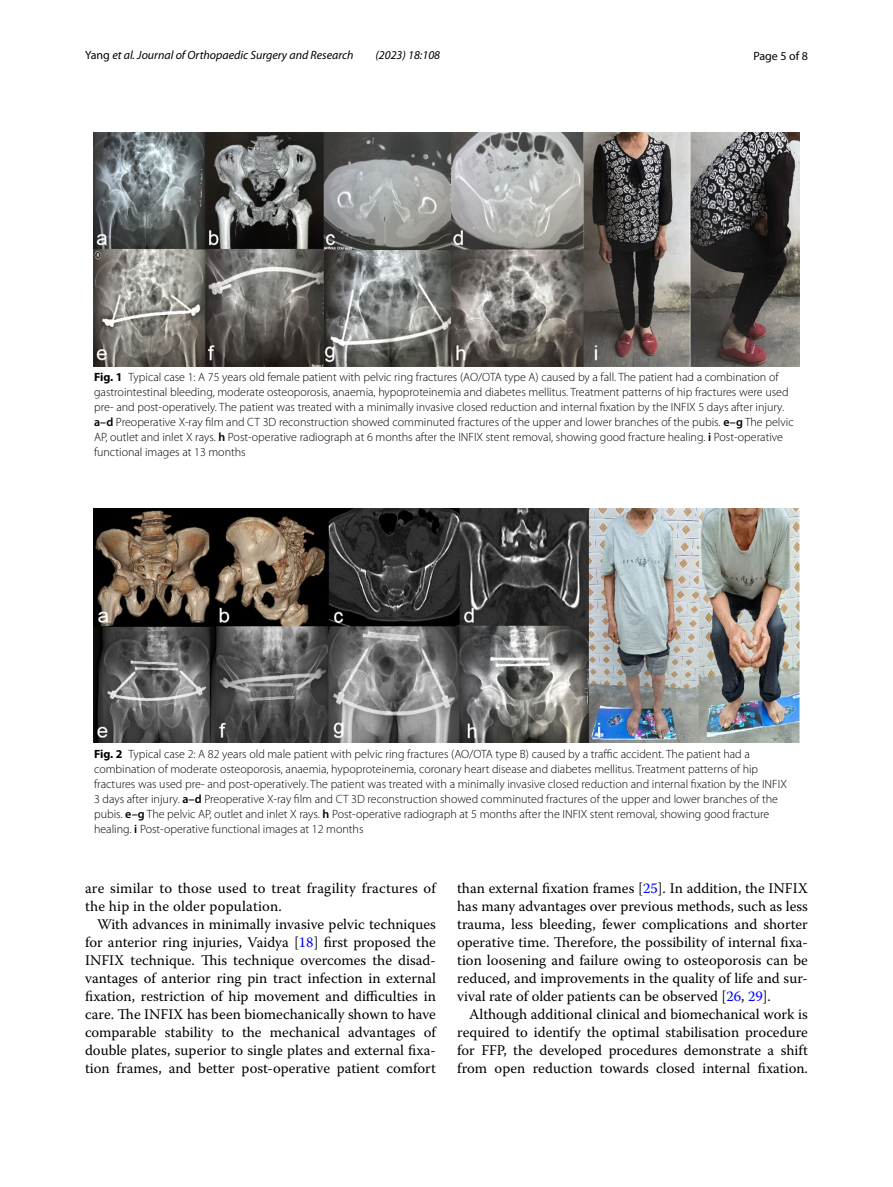
<style>
.page{position:relative;width:893px;height:1187px;background:#fff}
.page>*{position:absolute;margin:0;border:0;box-sizing:border-box;transform-origin:0 0}
.t1{font:14.7px/18px "Warnock Pro";color:#000;text-align:justify}
.t2{font:300 12px/15px "Myriad Pro";color:#000}
.t3{font:italic 12px "Myriad Pro";color:#000}
.t4{font:12px "Myriad Pro";color:#000}
.s1{font-style:normal}
.s2{font-weight:700}
.s3{font-weight:600}
.s4{color:#00f}
</style>
<div class="page">
<img style="left:93px;top:133px;width:706px;height:233px">
<img style="left:93px;top:508px;width:706px;height:234px">
<p class="t3" style="left:85px;top:48px;width:270px"><span class="s1">Yang</span> et al. Journal of Orthopaedic Surgery and Research</p>
<p class="t3" style="left:375px;top:48px;width:66px">(2023) 18:108</p>
<p class="t4" style="left:753px;top:48px;width:56px">Page 5 of 8</p>
<p class="t2" style="left:94px;top:370px;width:701px"><span class="s2">Fig. 1</span> Typical case 1: A 75 years old female patient with pelvic ring fractures (AO/OTA type A) caused by a fall. The patient had a combination of gastrointestinal bleeding, moderate osteoporosis, anaemia, hypoproteinemia and diabetes mellitus. Treatment patterns of hip fractures were used pre- and post-operatively. The patient was treated with a minimally invasive closed reduction and internal fixation by the INFIX 5 days after injury. <span class="s3">a–d</span> Preoperative X-ray film and CT 3D reconstruction showed comminuted fractures of the upper and lower branches of the pubis. <span class="s3">e–g</span> The pelvic AP, outlet and inlet X rays. <span class="s3">h</span> Post-operative radiograph at 6 months after the INFIX stent removal, showing good fracture healing. <span class="s3">i</span> Post-operative functional images at 13 months</p>
<p class="t2" style="left:94px;top:746px;width:694px"><span class="s2">Fig. 2</span> Typical case 2: A 82 years old male patient with pelvic ring fractures (AO/OTA type B) caused by a traffic accident. The patient had a combination of moderate osteoporosis, anaemia, hypoproteinemia, coronary heart disease and diabetes mellitus. Treatment patterns of hip fractures was used pre- and post-operatively. The patient was treated with a minimally invasive closed reduction and internal fixation by the INFIX 3 days after injury. <span class="s3">a–d</span> Preoperative X-ray film and CT 3D reconstruction showed comminuted fractures of the upper and lower branches of the pubis. <span class="s3">e–g</span> The pelvic AP, outlet and inlet X rays. <span class="s3">h</span> Post-operative radiograph at 5 months after the INFIX stent removal, showing good fracture healing. <span class="s3">i</span> Post-operative functional images at 12 months</p>
<p class="t1" style="left:85px;top:879px;width:352px">are similar to those used to treat fragility fractures of the hip in the older population.</p>
<p class="t1" style="left:85px;top:915px;width:352px;text-indent:12px">With advances in minimally invasive pelvic techniques for anterior ring injuries, Vaidya [<span class="s4">18</span>] first proposed the INFIX technique. This technique overcomes the disad&shy;vantages of anterior ring pin tract infection in external fixation, restriction of hip movement and difficulties in care. The INFIX has been biomechanically shown to have comparable stability to the mechanical advantages of double plates, superior to single plates and external fixa&shy;tion frames, and better post-operative patient comfort</p>
<p class="t1" style="left:457px;top:879px;width:352px">than external fixation frames [<span class="s4">25</span>]. In addition, the INFIX has many advantages over previous methods, such as less trauma, less bleeding, fewer complications and shorter operative time. Therefore, the possibility of internal fixa&shy;tion loosening and failure owing to osteoporosis can be reduced, and improvements in the quality of life and sur&shy;vival rate of older patients can be observed [<span class="s4">26</span>, <span class="s4">29</span>].</p>
<p class="t1" style="left:457px;top:1005px;width:352px;text-indent:12px">Although additional clinical and biomechanical work is required to identify the optimal stabilisation procedure for FFP, the developed procedures demonstrate a shift from open reduction towards closed internal fixation.</p>
</div>
